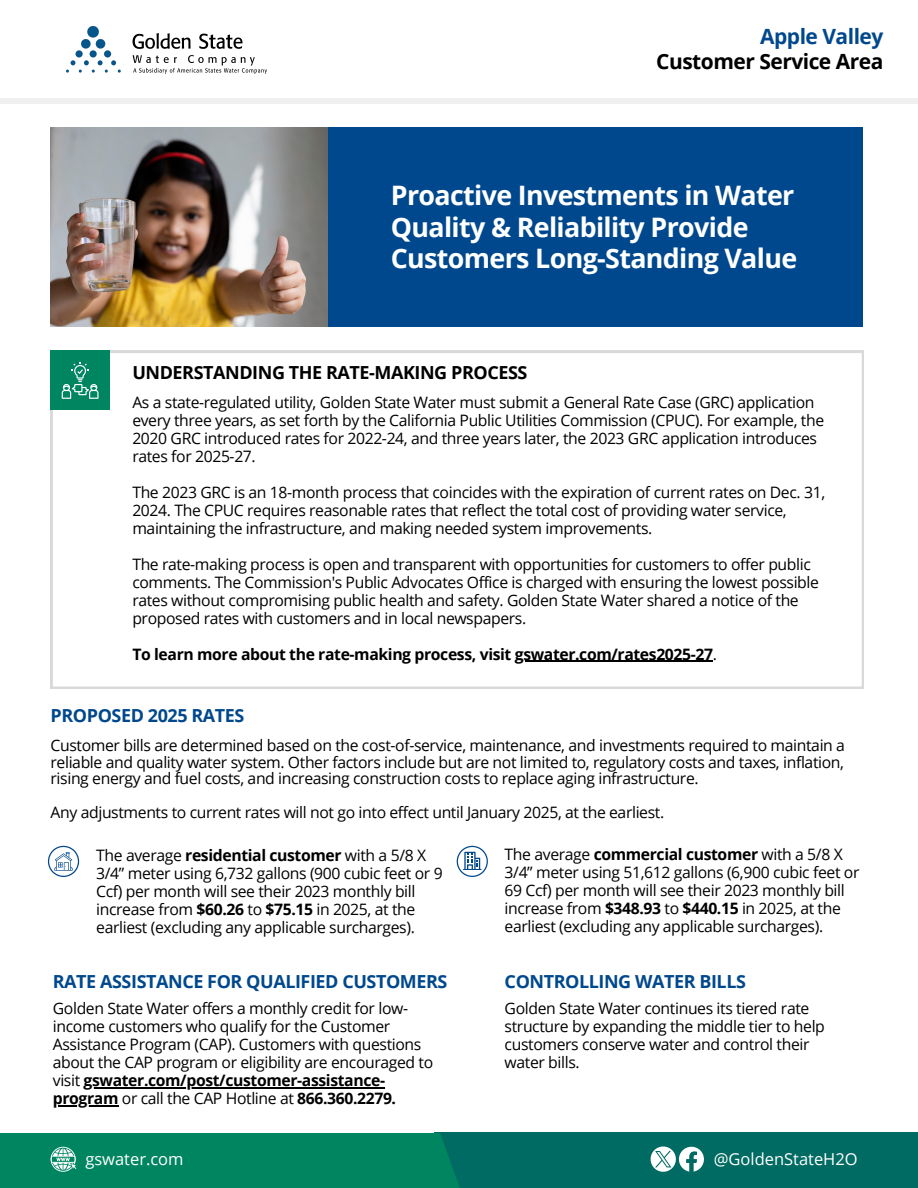
<style>
.page{position:relative;width:918px;height:1188px;background:#fff}
.page>*{position:absolute;margin:0;border:0;box-sizing:border-box;transform-origin:0 0}
.t1{font:700 26.85px/31.7px "Open Sans";letter-spacing:-.025em;color:#fff}
.t2{font:700 21px "Open Sans";letter-spacing:-.025em;color:#000}
.t3{font:700 21px "Open Sans";letter-spacing:-.025em;color:#00488d}
.t4{font:700 18px "Open Sans";letter-spacing:-.025em;color:#00488d}
.t5{font:700 18px "Open Sans";letter-spacing:-.025em;color:#000}
.t6{font:16.5px "Open Sans";color:#fff}
.t7{font:15.75px/18px "Open Sans";letter-spacing:-.025em;color:#000}
.t8{font:700 15.75px "Open Sans";letter-spacing:-.025em;color:#000}
.s1{font-weight:400}
.s2{font-weight:700}
</style>
<div class="page">
<img style="left:66px;top:27px;width:201px;height:47px">
<div style="left:0;top:98px;width:918px;height:6px;background:#f0f0f0"></div>
<div style="left:435px;top:1133px;width:483px;height:55px;background:#006b62"></div>
<div style="left:0;top:1133px;width:460px;height:55px;background:#008561"></div>
<div style="left:301px;top:128px;width:562px;height:199px;background:#00488d"></div>
<svg style="left:51px;top:351px;width:813px;height:337px"></svg>
<div style="left:51px;top:351px;width:59px;height:59px;background:#008561"></div>
<svg style="left:62px;top:362px;width:37px;height:37px"></svg>
<svg style="left:457px;top:846px;width:31px;height:31px"></svg>
<svg style="left:48px;top:846px;width:31px;height:31px"></svg>
<hr style="left:515px;top:661px;width:198px;height:1px;background:#000">
<hr style="left:84px;top:1087px;width:301px;height:1px;background:#000">
<hr style="left:53px;top:1105px;width:65px;height:1px;background:#000">
<svg style="left:651px;top:1147px;width:53px;height:25px"></svg>
<img style="left:51px;top:128px;width:276px;height:199px">
<p class="t3" style="left:760px;top:22px;width:125px">Apple Valley</p>
<p class="t2" style="left:656px;top:46px;width:229px">Customer Service Area</p>
<p class="t1" style="left:391px;top:179px;width:405px">Proactive Investments in Water<br>Quality &amp; Reliability Provide</p>
<p class="t1" style="left:391px;top:242px;width:408px">Customers Long-Standing Value</p>
<p class="t5" style="left:132px;top:360px;width:397px">UNDERSTANDING THE RATE-MAKING PROCESS</p>
<p class="t7" style="left:132px;top:392px;width:693px">As a state-regulated utility, Golden State Water must submit a General Rate Case (GRC) application every three years, as set forth by the California Public Utilities Commission (CPUC). For example, the 2020 GRC introduced rates for 2022-24, and three years later, the 2023 GRC application introduces rates for 2025-27.</p>
<p class="t7" style="left:132px;top:482px;width:694px">The 2023 GRC is an 18-month process that coincides with the expiration of current rates on Dec. 31,<br>2024. The CPUC requires reasonable rates that reflect the total cost of providing water service, maintaining the infrastructure, and making needed system improvements.</p>
<p class="t7" style="left:132px;top:554px;width:688px">The rate-making process is open and transparent with opportunities for customers to offer public comments. The Commission's Public Advocates Office is charged with ensuring the lowest possible rates without compromising public health and safety. Golden State Water shared a notice of the proposed rates with customers and in local newspapers.</p>
<p class="t8" style="left:132px;top:643px;width:586px">To learn more about the rate-making process, visit gswater.com/rates2025-27<span class="s1">.</span></p>
<p class="t4" style="left:51px;top:703px;width:195px">PROPOSED 2025 RATES</p>
<p class="t7" style="left:51px;top:736px;width:796px;line-height:16.8px;text-align:justify">Customer bills are determined based on the cost-of-service, maintenance, and investments required to maintain a reliable and quality water system. Other factors include but are not limited to, regulatory costs and taxes, inflation, rising energy and fuel costs, and increasing construction costs to replace aging infrastructure.</p>
<p class="t7" style="left:51px;top:803px;width:615px">Any adjustments to current rates will not go into effect until January 2025, at the earliest.</p>
<p class="t7" style="left:96px;top:846px;width:348px">The average <span class="s2">residential customer</span> with a 5/8 X 3/4” meter using 6,732 gallons (900 cubic feet or 9<br>Ccf) per month will see their 2023 monthly bill increase from <span class="s2">$60.26</span> to <span class="s2">$75.15</span> in 2025, at the earliest (excluding any applicable surcharges).</p>
<p class="t7" style="left:505px;top:845px;width:356px">The average <span class="s2">commercial customer</span> with a 5/8 X 3/4” meter using 51,612 gallons (6,900 cubic feet or 69 Ccf) per month will see their 2023 monthly bill increase from <span class="s2">$348.93</span> to <span class="s2">$440.15</span> in 2025, at the earliest (excluding any applicable surcharges).</p>
<p class="t4" style="left:53px;top:968px;width:396px">RATE ASSISTANCE FOR QUALIFIED CUSTOMERS</p>
<p class="t7" style="left:53px;top:999px;width:382px">Golden State Water offers a monthly credit for low&shy;income customers who qualify for the Customer Assistance Program (CAP). Customers with questions about the CAP program or eligibility are encouraged to visit <span class="s2">gswater.com/post/customer-assistance&shy;program</span> or call the CAP Hotline at <span class="s2">866.360.2279.</span></p>
<p class="t4" style="left:505px;top:968px;width:243px">CONTROLLING WATER BILLS</p>
<p class="t7" style="left:505px;top:999px;width:322px">Golden State Water continues its tiered rate structure by expanding the middle tier to help customers conserve water and control their water bills.</p>
<p class="t6" style="left:85px;top:1147px;width:100px">gswater.com</p>
<p class="t6" style="left:714px;top:1147px;width:145px">@GoldenStateH2O</p>
</div>
